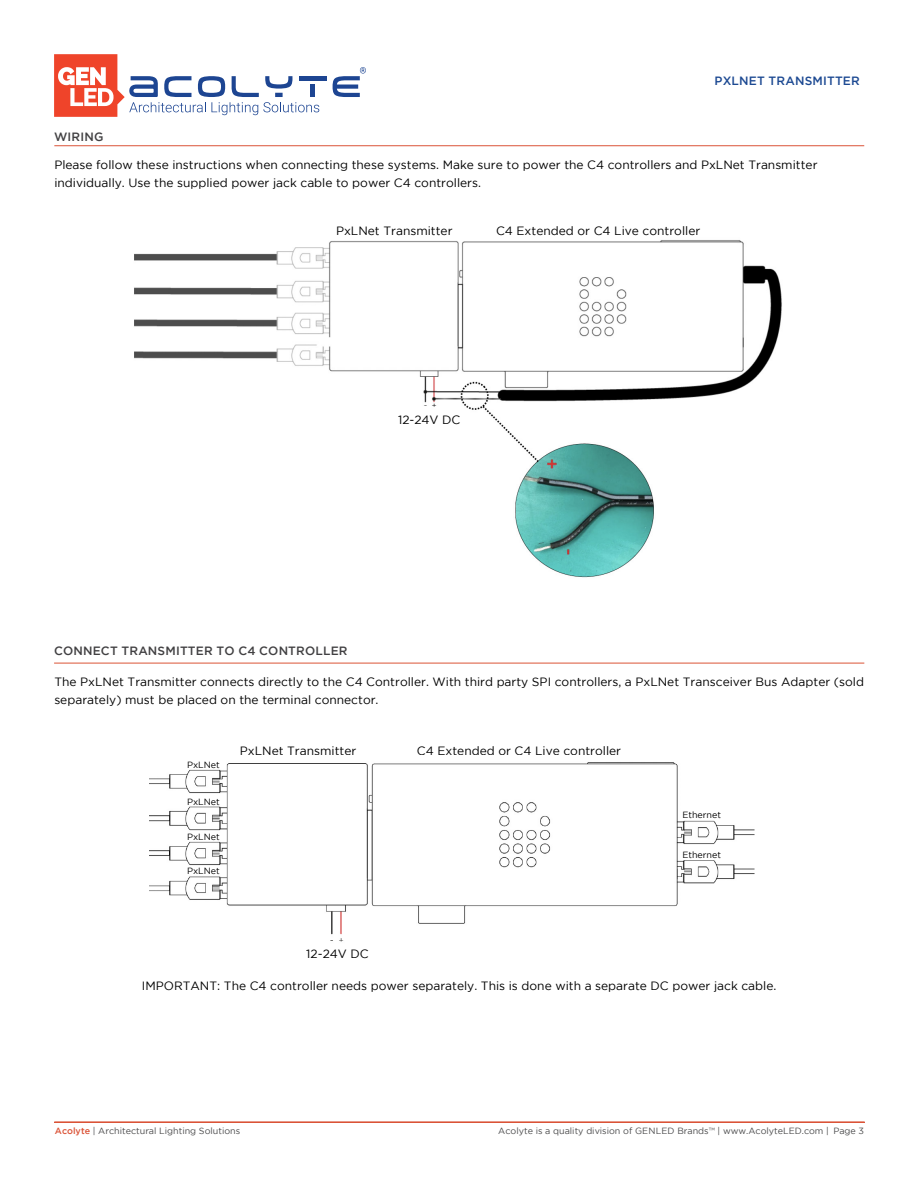
<style>
.page{position:relative;width:918px;height:1188px;background:#fff}
.page>*{position:absolute;margin:0;border:0;box-sizing:border-box;transform-origin:0 0}
.t1{font:12px/18px "Gotham";color:#000}
.t2{font:500 12px "Gotham";letter-spacing:.015em;color:#414042}
.t3{font:500 12px "Gotham";letter-spacing:.015em;color:#1c4992}
.t4{font:9px "Gotham";color:#4a4a4b}
.t5{font:9px "Gotham";color:#000}
.s1{font-weight:500;color:#db5337}
.s2{color:#58595b}
</style>
<div class="page">
<svg style="left:54px;top:54px;width:265px;height:63px"></svg>
<div style="left:310px;top:85px;width:5px;height:12px;background:#1d4592"></div>
<hr style="left:299px;top:76px;width:27px;height:4px;background:#1d4592">
<svg style="left:333px;top:67px;width:33px;height:30px"></svg>
<hr style="left:54px;top:145px;width:810px;height:1px;background:#db5337">
<hr style="left:54px;top:1122px;width:811px;height:1px;background:#db5337">
<hr style="left:54px;top:663px;width:810px;height:1px;background:#db5336">
<img style="left:134px;top:240px;width:648px;height:338px">
<img style="left:149px;top:762px;width:606px;height:180px">
<p class="t2" style="left:54px;top:129px;width:51px">WIRING</p>
<p class="t3" style="left:714px;top:74px;width:147px">PXLNET TRANSMITTER</p>
<p class="t1" style="left:54px;top:156px;width:765px">Please follow these instructions when connecting these systems. Make sure to power the C4 controllers and PxLNet Transmitter individually. Use the supplied power jack cable to power C4 controllers.</p>
<p class="t1" style="left:336px;top:221px;width:118px">PxLNet Transmitter</p>
<p class="t1" style="left:496px;top:221px;width:206px">C4 Extended or C4 Live controller</p>
<p class="t1" style="left:398px;top:411px;width:64px">12-24V DC</p>
<p class="t2" style="left:54px;top:644px;width:295px">CONNECT TRANSMITTER TO C4 CONTROLLER</p>
<p class="t1" style="left:54px;top:673px;width:811px">The PxLNet Transmitter connects directly to the C4 Controller. With third party SPI controllers, a PxLNet Transceiver Bus Adapter (sold separately) must be placed on the terminal connector.</p>
<p class="t5" style="left:187px;top:760px;width:34px">PxLNet</p>
<p class="t5" style="left:187px;top:796px;width:34px">PxLNet</p>
<p class="t5" style="left:187px;top:831px;width:34px">PxLNet</p>
<p class="t5" style="left:187px;top:866px;width:34px">PxLNet</p>
<p class="t1" style="left:240px;top:742px;width:118px">PxLNet Transmitter</p>
<p class="t1" style="left:306px;top:945px;width:64px">12-24V DC</p>
<p class="t1" style="left:417px;top:742px;width:206px">C4 Extended or C4 Live controller</p>
<p class="t5" style="left:682px;top:810px;width:40px">Ethernet</p>
<p class="t5" style="left:682px;top:850px;width:40px">Ethernet</p>
<p class="t1" style="left:142px;top:977px;width:636px">IMPORTANT: The C4 controller needs power separately. This is done with a separate DC power jack cable.</p>
<p class="t4" style="left:55px;top:1126px;width:187px"><span class="s1">Acolyte</span> | Architectural Lighting Solutions</p>
<p class="t4" style="left:498px;top:1126px;width:367px">Acolyte is a quality division of GENLED Brands<span class="s2">™</span> | www.AcolyteLED.com | Page 3</p>
</div>
